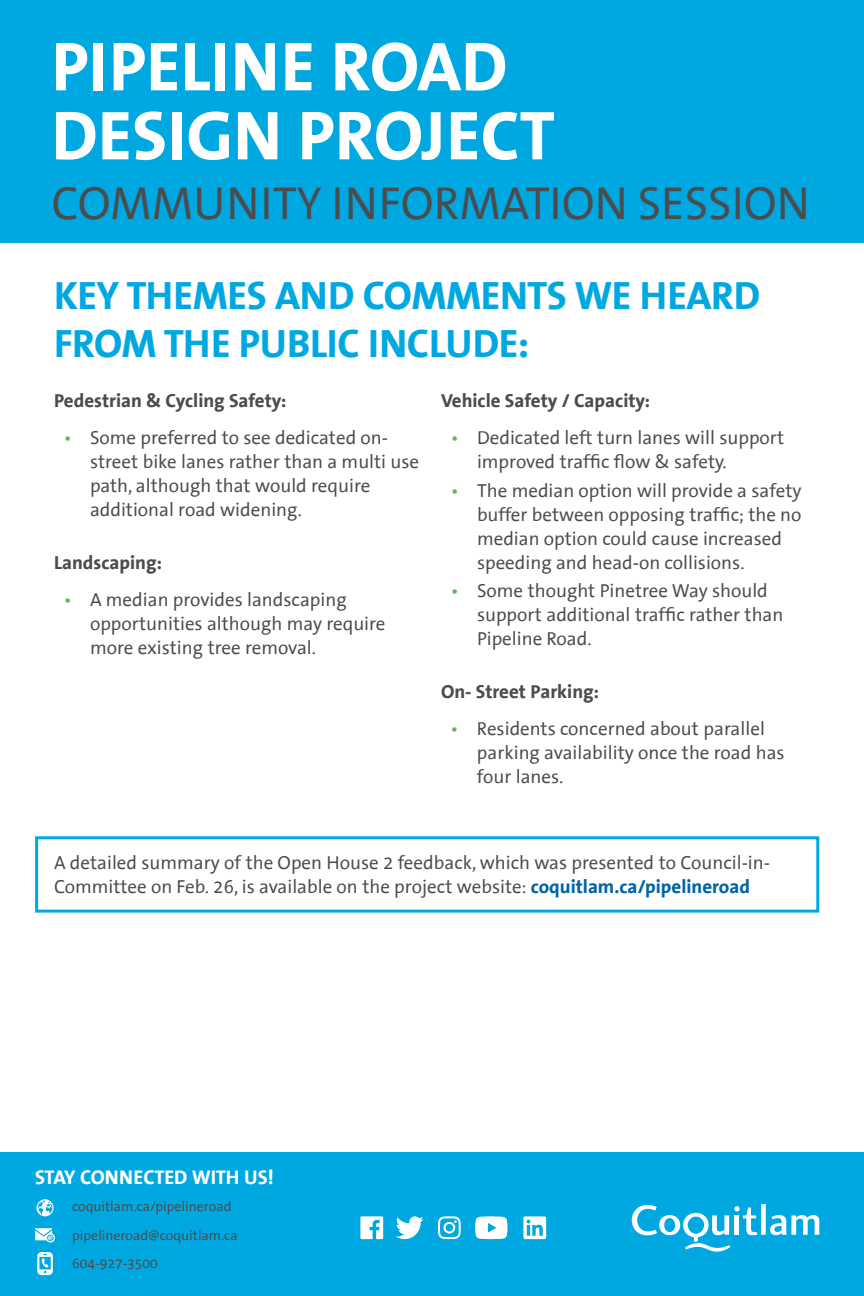
<style>
.page{position:relative;width:864px;height:1296px;background:#fff}
.page>*{position:absolute;margin:0;border:0;box-sizing:border-box;transform-origin:0 0}
.t1{font:700 69.85px/69px "The Sans Office";color:#fff}
.t2{font:46.75px "The Sans Office";color:#4b4c4d}
.t3{font:700 40px/48px "The Sans Office";letter-spacing:-.01em;color:#00a8e2}
.t4{font:700 20px "The Sans Office";letter-spacing:-.005em;color:#fff}
.t5{font:19px/24px "The Sans Office";color:#4b4c4d}
.t6{font:700 19px "The Sans Office";color:#4b4c4d}
.t7{font:13.9px/28.6px "The Sans Office";color:#4b4c4d}
.s1{color:#63b461}
.s2{font-weight:700;color:#0065a4}
</style>
<div class="page">
<div style="left:0;top:0;width:864px;height:243px;background:#00a8e2"></div>
<div style="left:0;top:1152px;width:864px;height:144px;background:#00a8e2"></div>
<svg style="left:35px;top:1228px;width:20px;height:15px"></svg>
<svg style="left:37px;top:1199px;width:17px;height:17px"></svg>
<svg style="left:37px;top:1252px;width:16px;height:23px"></svg>
<svg style="left:632px;top:1204px;width:187px;height:48px"></svg>
<svg style="left:396px;top:1216px;width:28px;height:23px"></svg>
<svg style="left:360px;top:1216px;width:23px;height:23px"></svg>
<svg style="left:475px;top:1216px;width:32px;height:23px"></svg>
<svg style="left:438px;top:1216px;width:23px;height:23px"></svg>
<svg style="left:523px;top:1216px;width:25px;height:23px"></svg>
<div style="left:35px;top:836px;width:784px;height:77px;border:3px solid #00a8e2"></div>
<h1 class="t1" style="left:52px;top:33px;width:505px">PIPELINE ROAD<br>DESIGN PROJECT</h1>
<h2 class="t2" style="left:52px;top:178px;width:760px">COMMUNITY INFORMATION SESSION</h2>
<h3 class="t3" style="left:54px;top:272px;width:708px">KEY THEMES AND COMMENTS WE HEARD<br>FROM THE PUBLIC INCLUDE:</h3>
<p class="t6" style="left:54px;top:389px;width:234px">Pedestrian &amp; Cycling Safety:</p>
<p class="t5" style="left:90px;top:426px;width:331px;text-indent:-27px"><span class="s1">•</span> Some preferred to see dedicated on&shy;street bike lanes rather than a multi use path, although that would require additional road widening.</p>
<p class="t6" style="left:54px;top:551px;width:109px">Landscaping:</p>
<p class="t5" style="left:90px;top:588px;width:297px;text-indent:-27px"><span class="s1">•</span> A median provides landscaping opportunities although may require more existing tree removal.</p>
<p class="t6" style="left:441px;top:389px;width:211px">Vehicle Safety / Capacity:</p>
<p class="t5" style="left:477px;top:426px;width:309px;text-indent:-27px"><span class="s1">•</span> Dedicated left turn lanes will support improved traffic flow &amp; safety.</p>
<p class="t5" style="left:477px;top:479px;width:326px;text-indent:-27px"><span class="s1">•</span> The median option will provide a safety buffer between opposing traffic; the no median option could cause increased speeding and head-on collisions.</p>
<p class="t5" style="left:477px;top:579px;width:308px;text-indent:-27px"><span class="s1">•</span> Some thought Pinetree Way should support additional traffic rather than<br>Pipeline Road.</p>
<p class="t6" style="left:441px;top:680px;width:160px">On- Street Parking:</p>
<p class="t5" style="left:477px;top:717px;width:309px;text-indent:-27px"><span class="s1">•</span> Residents concerned about parallel parking availability once the road has four lanes.</p>
<p class="t5" style="left:54px;top:852px;width:718px">A detailed summary of the Open House 2 feedback, which was presented to Council-in-<br>Committee on Feb. 26, is available on the project website: <span class="s2">coquitlam.ca/pipelineroad</span></p>
<p class="t4" style="left:35px;top:1166px;width:240px">STAY CONNECTED WITH US!</p>
<p class="t7" style="left:72px;top:1192px;width:167px">coquitlam.ca/pipelineroad pipelineroad@coquitlam.ca<br>604-927-3500</p>
</div>
